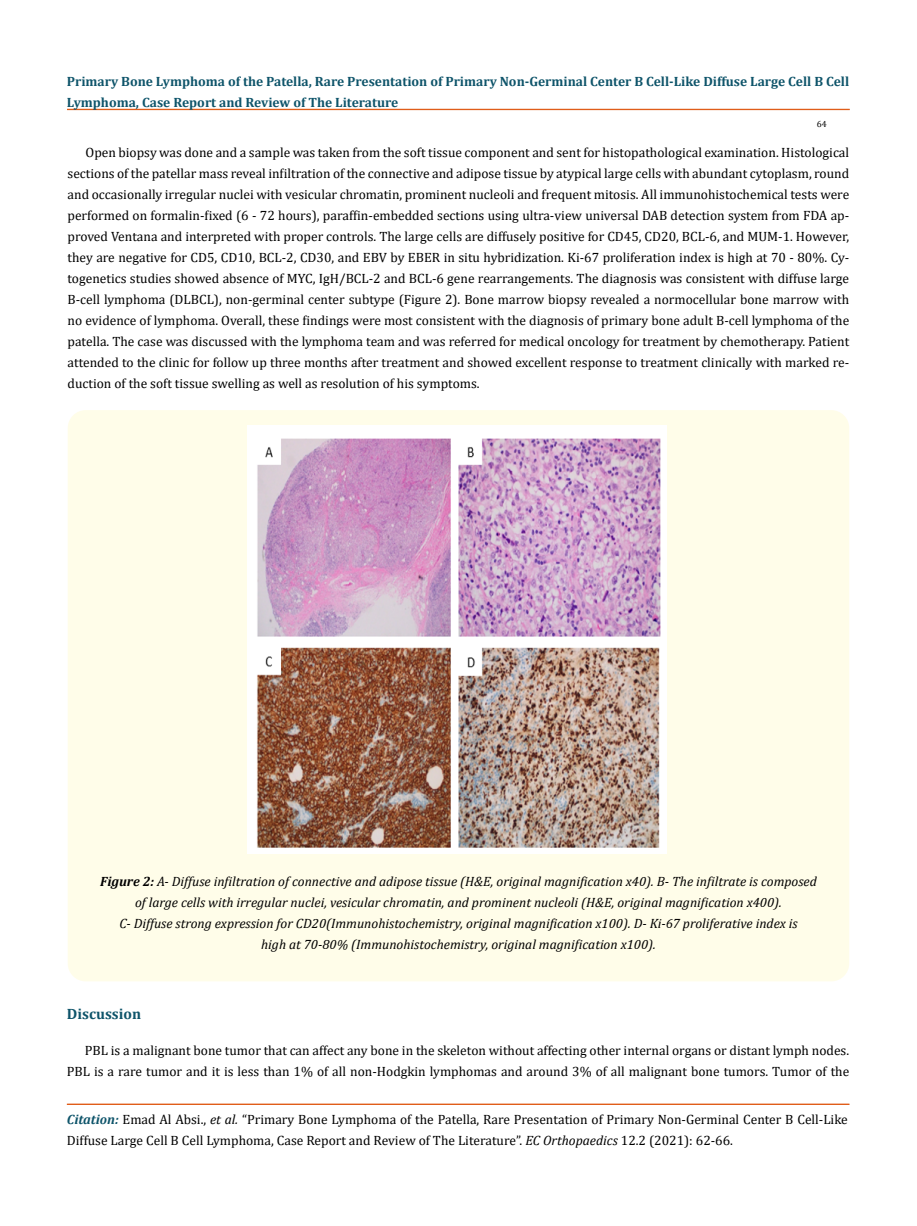
<style>
.page{position:relative;width:917px;height:1226px;background:#fff}
.page>*{position:absolute;margin:0;border:0;box-sizing:border-box;transform-origin:0 0}
.t1{font:700 15px "Cambria";color:#0e546a}
.t2{font:13.5px/21px "Cambria";color:#000}
.t3{font:italic 13.5px/21px "Cambria";color:#000;text-align:center}
.t4{font:700 13.5px/21px "Cambria";color:#0e546a}
.t5{font:9px "Cambria";color:#000}
.s1{font-weight:700}
.s2{font-weight:700;font-style:italic;color:#0e546a}
.s3{font-style:italic}
</style>
<div class="page">
<div style="left:67px;top:109px;width:782px;height:1px;border:1px solid #e05d1a"></div>
<div style="left:67px;top:1104px;width:782px;height:1px;border:1px solid #e05d1a"></div>
<div style="left:68px;top:410px;width:781px;height:571px;background:#fffde9;border-radius:18px"></div>
<img style="left:247px;top:425px;width:419px;height:428px">
<p class="t4" style="left:67px;top:71px;width:783px">Primary Bone Lymphoma of the Patella, Rare Presentation of Primary Non-Germinal Center B Cell-Like Diffuse Large Cell B Cell<br>Lymphoma, Case Report and Review of The Literature</p>
<p class="t5" style="left:816px;top:118px;width:11px">64</p>
<p class="t2" style="left:68px;top:142px;width:783px;text-align:justify;text-indent:18px">Open biopsy was done and a sample was taken from the soft tissue component and sent for histopathological examination. Histological sections of the patellar mass reveal infiltration of the connective and adipose tissue by atypical large cells with abundant cytoplasm, round and occasionally irregular nuclei with vesicular chromatin, prominent nucleoli and frequent mitosis. All immunohistochemical tests were performed on formalin-fixed (6 - 72 hours), paraffin-embedded sections using ultra-view universal DAB detection system from FDA ap&shy;proved Ventana and interpreted with proper controls. The large cells are diffusely positive for CD45, CD20, BCL-6, and MUM-1. However, they are negative for CD5, CD10, BCL-2, CD30, and EBV by EBER in situ hybridization. Ki-67 proliferation index is high at 70 - 80%. Cy&shy;togenetics studies showed absence of MYC, IgH/BCL-2 and BCL-6 gene rearrangements. The diagnosis was consistent with diffuse large B-cell lymphoma (DLBCL), non-germinal center subtype (Figure 2). Bone marrow biopsy revealed a normocellular bone marrow with no evidence of lymphoma. Overall, these findings were most consistent with the diagnosis of primary bone adult B-cell lymphoma of the patella. The case was discussed with the lymphoma team and was referred for medical oncology for treatment by chemotherapy. Patient attended to the clinic for follow up three months after treatment and showed excellent response to treatment clinically with marked re&shy;duction of the soft tissue swelling as well as resolution of his symptoms.</p>
<p class="t3" style="left:100px;top:870px;width:718px"><span class="s1">Figure 2:</span> A- Diffuse infiltration of connective and adipose tissue (H&amp;E, original magnification x40). B- The infiltrate is composed of large cells with irregular nuclei, vesicular chromatin, and prominent nucleoli (H&amp;E, original magnification x400).<br>C- Diffuse strong expression for CD20(Immunohistochemistry, original magnification x100). D- Ki-67 proliferative index is<br>high at 70-80% (Immunohistochemistry, original magnification x100).</p>
<p class="t1" style="left:67px;top:1002px;width:76px">Discussion</p>
<p class="t2" style="left:67px;top:1039px;width:783px;text-align:right">PBL is a malignant bone tumor that can affect any bone in the skeleton without affecting other internal organs or distant lymph nodes.<br>PBL is a rare tumor and it is less than 1% of all non-Hodgkin lymphomas and around 3% of all malignant bone tumors. Tumor of the</p>
<p class="t2" style="left:67px;top:1109px;width:782px"><span class="s2">Citation:</span> Emad Al Absi., <span class="s3">et al.</span> “Primary Bone Lymphoma of the Patella, Rare Presentation of Primary Non-Germinal Center B Cell-Like<br>Diffuse Large Cell B Cell Lymphoma, Case Report and Review of The Literature”. <span class="s3">EC Orthopaedics</span> 12.2 (2021): 62-66.</p>
</div>
